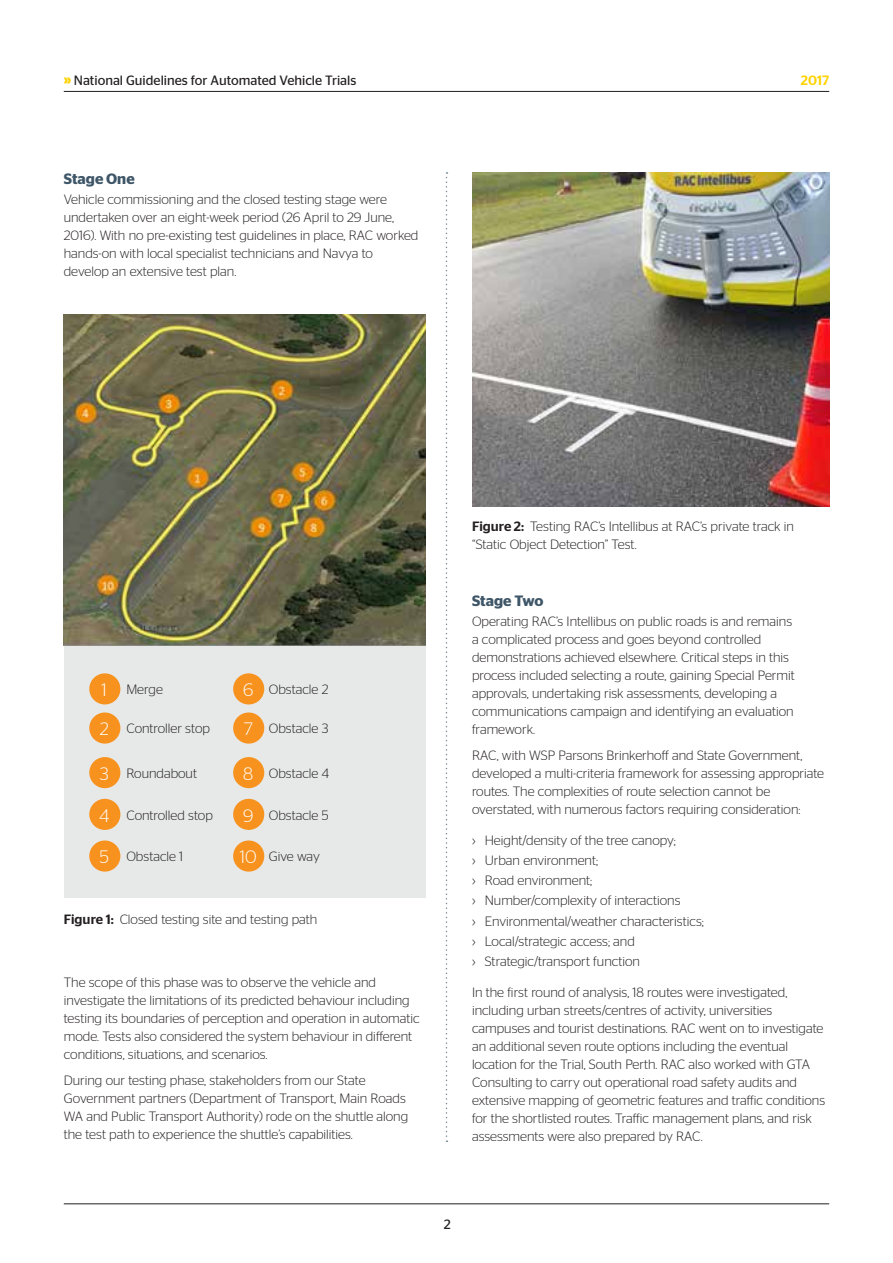
<style>
.page{position:relative;width:893px;height:1263px;background:#fff}
.page>*{position:absolute;margin:0;border:0;box-sizing:border-box;transform-origin:0 0}
.t1{font:300 18px "Stag Sans";color:#fff}
.t2{font:600 15px "Stag Sans";color:#3e5668}
.t3{font:300 13.5px/18px "Stag Sans";color:#231f20}
.t4{font:13.5px "Stag Sans";color:#231f20}
.t5{font:500 13.5px "Stag Sans";color:#ffd300}
.s1{font-weight:700;color:#ffd300}
.s2{font-weight:500}
</style>
<div class="page">
<hr style="left:64px;top:91px;width:765px;height:1px;background:#231f20">
<hr style="left:64px;top:1203px;width:765px;height:1px;background:#231f20">
<svg style="left:446px;top:172px;width:1px;height:970px"></svg>
<img style="left:472px;top:172px;width:357px;height:335px">
<div style="left:64px;top:315px;width:361px;height:582px;background:#e7e8e8"></div>
<img style="left:64px;top:315px;width:361px;height:330px">
<div style="left:89px;top:673px;width:31px;height:31px;background:#f7921e;border-radius:50%"></div>
<div style="left:233px;top:673px;width:31px;height:31px;background:#f7921e;border-radius:50%"></div>
<div style="left:89px;top:712px;width:31px;height:32px;background:#f7921e;border-radius:50%"></div>
<div style="left:233px;top:712px;width:31px;height:32px;background:#f7921e;border-radius:50%"></div>
<div style="left:89px;top:757px;width:31px;height:31px;background:#f7921e;border-radius:50%"></div>
<div style="left:233px;top:757px;width:31px;height:31px;background:#f7921e;border-radius:50%"></div>
<div style="left:89px;top:799px;width:31px;height:31px;background:#f7921e;border-radius:50%"></div>
<div style="left:233px;top:799px;width:31px;height:31px;background:#f7921e;border-radius:50%"></div>
<div style="left:89px;top:840px;width:31px;height:31px;background:#f7921e;border-radius:50%"></div>
<div style="left:233px;top:840px;width:31px;height:31px;background:#f7921e;border-radius:50%"></div>
<p class="t4" style="left:64px;top:73px;width:294px"><span class="s1">»</span> National Guidelines for Automated Vehicle Trials</p>
<p class="t5" style="left:801px;top:73px;width:30px">2017</p>
<p class="t2" style="left:64px;top:170px;width:72px">Stage One</p>
<p class="t3" style="left:64px;top:190px;width:356px">Vehicle commissioning and the closed testing stage were undertaken over an eight-week period (26 April to 29 June, 2016). With no pre-existing test guidelines in place, RAC worked hands-on with local specialist technicians and Navya to develop an extensive test plan.</p>
<h1 class="t1" style="left:102px;top:680px;width:7px">1</h1>
<h1 class="t1" style="left:243px;top:680px;width:12px">6</h1>
<h1 class="t1" style="left:100px;top:719px;width:11px">2</h1>
<h1 class="t1" style="left:244px;top:719px;width:10px">7</h1>
<h1 class="t1" style="left:100px;top:764px;width:10px">3</h1>
<h1 class="t1" style="left:243px;top:764px;width:11px">8</h1>
<h1 class="t1" style="left:99px;top:805px;width:11px">4</h1>
<h1 class="t1" style="left:243px;top:805px;width:12px">9</h1>
<h1 class="t1" style="left:100px;top:847px;width:11px">5</h1>
<h1 class="t1" style="left:240px;top:847px;width:18px">10</h1>
<p class="t3" style="left:126px;top:680px;width:38px">Merge</p>
<p class="t3" style="left:269px;top:680px;width:61px">Obstacle 2</p>
<p class="t3" style="left:126px;top:719px;width:85px">Controller stop</p>
<p class="t3" style="left:269px;top:719px;width:61px">Obstacle 3</p>
<p class="t3" style="left:126px;top:764px;width:72px">Roundabout</p>
<p class="t3" style="left:269px;top:764px;width:62px">Obstacle 4</p>
<p class="t3" style="left:126px;top:806px;width:88px">Controlled stop</p>
<p class="t3" style="left:269px;top:806px;width:61px">Obstacle 5</p>
<p class="t3" style="left:126px;top:847px;width:58px">Obstacle 1</p>
<p class="t3" style="left:269px;top:847px;width:53px">Give way</p>
<p class="t3" style="left:64px;top:910px;width:255px"><span class="s2">Figure 1:</span> Closed testing site and testing path</p>
<p class="t3" style="left:64px;top:973px;width:357px">The scope of this phase was to observe the vehicle and investigate the limitations of its predicted behaviour including testing its boundaries of perception and operation in automatic mode. Tests also considered the system behaviour in different conditions, situations, and scenarios.</p>
<p class="t3" style="left:64px;top:1071px;width:346px">During our testing phase, stakeholders from our State Government partners (Department of Transport, Main Roads WA and Public Transport Authority) rode on the shuttle along the test path to experience the shuttle’s capabilities.</p>
<p class="t3" style="left:472px;top:517px;width:323px"><span class="s2">Figure 2:</span> Testing RAC’s Intellibus at RAC’s private track in “Static Object Detection” Test.</p>
<p class="t2" style="left:472px;top:592px;width:73px">Stage Two</p>
<p class="t3" style="left:472px;top:612px;width:324px">Operating RAC’s Intellibus on public roads is and remains a complicated process and goes beyond controlled demonstrations achieved elsewhere. Critical steps in this process included selecting a route, gaining Special Permit approvals, undertaking risk assessments, developing a communications campaign and identifying an evaluation framework.</p>
<p class="t3" style="left:472px;top:746px;width:354px">RAC, with WSP Parsons Brinkerhoff and State Government, developed a multi-criteria framework for assessing appropriate routes. The complexities of route selection cannot be overstated, with numerous factors requiring consideration:</p>
<p class="t3" style="left:472px;top:830px;width:233px;line-height:20.1px">› Height/density of the tree canopy;<br>› Urban environment;<br>› Road environment;<br>› Number/complexity of interactions<br>› Environmental/weather characteristics; › Local/strategic access; and<br>› Strategic/transport function</p>
<p class="t3" style="left:472px;top:983px;width:355px">In the first round of analysis, 18 routes were investigated, including urban streets/centres of activity, universities campuses and tourist destinations. RAC went on to investigate an additional seven route options including the eventual location for the Trial, South Perth. RAC also worked with GTA Consulting to carry out operational road safety audits and extensive mapping of geometric features and traffic conditions for the shortlisted routes. Traffic management plans, and risk assessments were also prepared by RAC.</p>
<p class="t4" style="left:444px;top:1217px;width:8px">2</p>
</div>
